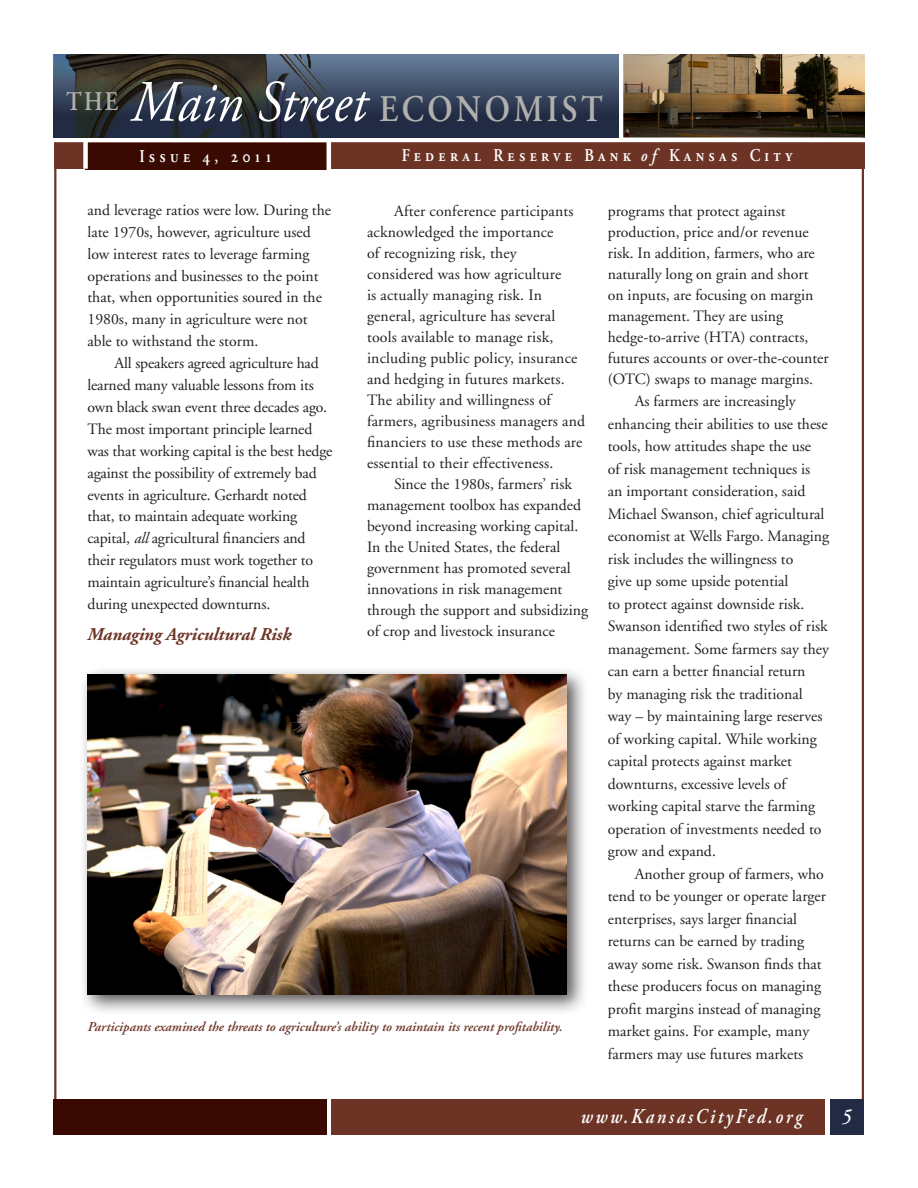
<style>
.page{position:relative;width:918px;height:1188px;background:#fff}
.page>*{position:absolute;margin:0;border:0;box-sizing:border-box;transform-origin:0 0}
.t1{font:italic 58.5px "Adobe Garamond Pro";letter-spacing:.01em;color:#fff;scale:.9 1}
.t2{font:600 37.5px "Adobe Garamond Pro";letter-spacing:.115em;color:#b0b1ae;scale:.85 1}
.t3{font:600 27px "Adobe Garamond Pro";color:#b0b1ae;scale:.85 1}
.t4{font:italic 600 21px "Adobe Garamond Pro";letter-spacing:.15em;color:#fff;scale:.85 1}
.t5{font:600 18px "Adobe Garamond Pro";letter-spacing:.28em;color:#fff;scale:.85 1}
._2nd_subhead{font:italic 700 18px "Adobe Garamond";color:#6d3425}
.Body_Text{font:15.75px/22.5px "Adobe Garamond";color:#231f20}
.t6{font:italic 600 13.5px "Adobe Garamond";color:#6d3425}
.s1{font-size:19.5px}
.s2{font-style:italic}
</style>
<div class="page">
<hr style="left:862px;top:164px;width:2px;height:942px;background:#6d3425">
<hr style="left:54px;top:166px;width:2px;height:940px;background:#6d3425">
<img style="left:623px;top:54px;width:241px;height:84px">
<div style="left:54px;top:141px;width:810px;height:28px;background:#6d3425"></div>
<div style="left:85px;top:143px;width:244px;height:26px;background:#380a02"></div>
<hr style="left:50px;top:138px;width:816px;height:4px;background:#fff">
<div style="left:83px;top:138px;width:5px;height:31px;background:#fff"></div>
<hr style="left:327px;top:138px;width:4px;height:33px;background:#fff">
<div style="left:332px;top:1099px;width:493px;height:36px;background:#6d3425"></div>
<div style="left:830px;top:1099px;width:34px;height:36px;background:#212b43"></div>
<div style="left:53px;top:1099px;width:274px;height:36px;background:#380a02"></div>
<img style="left:54px;top:54px;width:564px;height:84px">
<div style="left:79px;top:666px;width:510px;height:350px;background:#231f20;opacity:.77"></div>
<img style="left:88px;top:675px;width:479px;height:319px">
<p class="t3" style="left:66px;top:86px;width:63px">THE</p>
<p class="t1" style="left:131px;top:67px;width:263px">Main Street</p>
<p class="t2" style="left:380px;top:87px;width:264px">ECONOMIST</p>
<p class="t5" style="left:139px;top:146px;width:157px">Issue 4, 20<span class="s1">11</span></p>
<p class="t5" style="left:402px;top:145px;width:461px">Federal Reserve Bank <span class="s2">of</span> Kansas City</p>
<p class="Body_Text" style="left:87px;top:199px;width:245px;line-height:21.9px">and leverage ratios were low. During the late 1970s, however, agriculture used low interest rates to leverage farming operations and businesses to the point that, when opportunities soured in the 1980s, many in agriculture were not able to withstand the storm.</p>
<p class="Body_Text" style="left:87px;top:353px;width:246px;line-height:21.9px;text-indent:27px">All speakers agreed agriculture had learned many valuable lessons from its own black swan event three decades ago.<br>The most important principle learned was that working capital is the best hedge against the possibility of extremely bad events in agriculture. Gerhardt noted that, to maintain adequate working capital, <span class="s2">all</span> agricultural financiers and their regulators must work together to maintain agriculture’s financial health during unexpected downturns.</p>
<p class="_2nd_subhead" style="left:87px;top:624px;width:205px">Managing Agricultural Risk</p>
<p class="Body_Text" style="left:367px;top:201px;width:220px;line-height:21px;text-indent:27px">After conference participants acknowledged the importance<br>of recognizing risk, they considered was how agriculture<br>is actually managing risk. In general, agriculture has several tools available to manage risk, including public policy, insurance and hedging in futures markets.<br>The ability and willingness of farmers, agribusiness managers and financiers to use these methods are essential to their effectiveness.</p>
<p class="Body_Text" style="left:367px;top:474px;width:222px;line-height:21px;text-indent:27px">Since the 1980s, farmers’ risk management toolbox has expanded beyond increasing working capital.<br>In the United States, the federal government has promoted several innovations in risk management through the support and subsidizing of crop and livestock insurance</p>
<p class="t6" style="left:87px;top:1019px;width:477px">Participants examined the threats to agriculture’s ability to maintain its recent profitability.</p>
<p class="Body_Text" style="left:608px;top:201px;width:222px;line-height:21px">programs that protect against production, price and/or revenue risk. In addition, farmers, who are naturally long on grain and short<br>on inputs, are focusing on margin management. They are using hedge-to-arrive (HTA) contracts, futures accounts or over-the-counter (OTC) swaps to manage margins.</p>
<p class="Body_Text" style="left:608px;top:390px;width:223px;text-indent:27px">As farmers are increasingly enhancing their abilities to use these tools, how attitudes shape the use<br>of risk management techniques is<br>an important consideration, said Michael Swanson, chief agricultural economist at Wells Fargo. Managing risk includes the willingness to<br>give up some upside potential<br>to protect against downside risk.<br>Swanson identified two styles of risk management. Some farmers say they can earn a better financial return<br>by managing risk the traditional way – by maintaining large reserves of working capital. While working capital protects against market downturns, excessive levels of working capital starve the farming operation of investments needed to grow and expand.</p>
<p class="Body_Text" style="left:608px;top:863px;width:220px;text-indent:27px">Another group of farmers, who tend to be younger or operate larger enterprises, says larger financial returns can be earned by trading away some risk. Swanson finds that these producers focus on managing profit margins instead of managing market gains. For example, many farmers may use futures markets</p>
<p class="t4" style="left:581px;top:1104px;width:262px">www.KansasCityFed.org</p>
<p class="t4" style="left:842px;top:1104px;width:12px">5</p>
</div>
